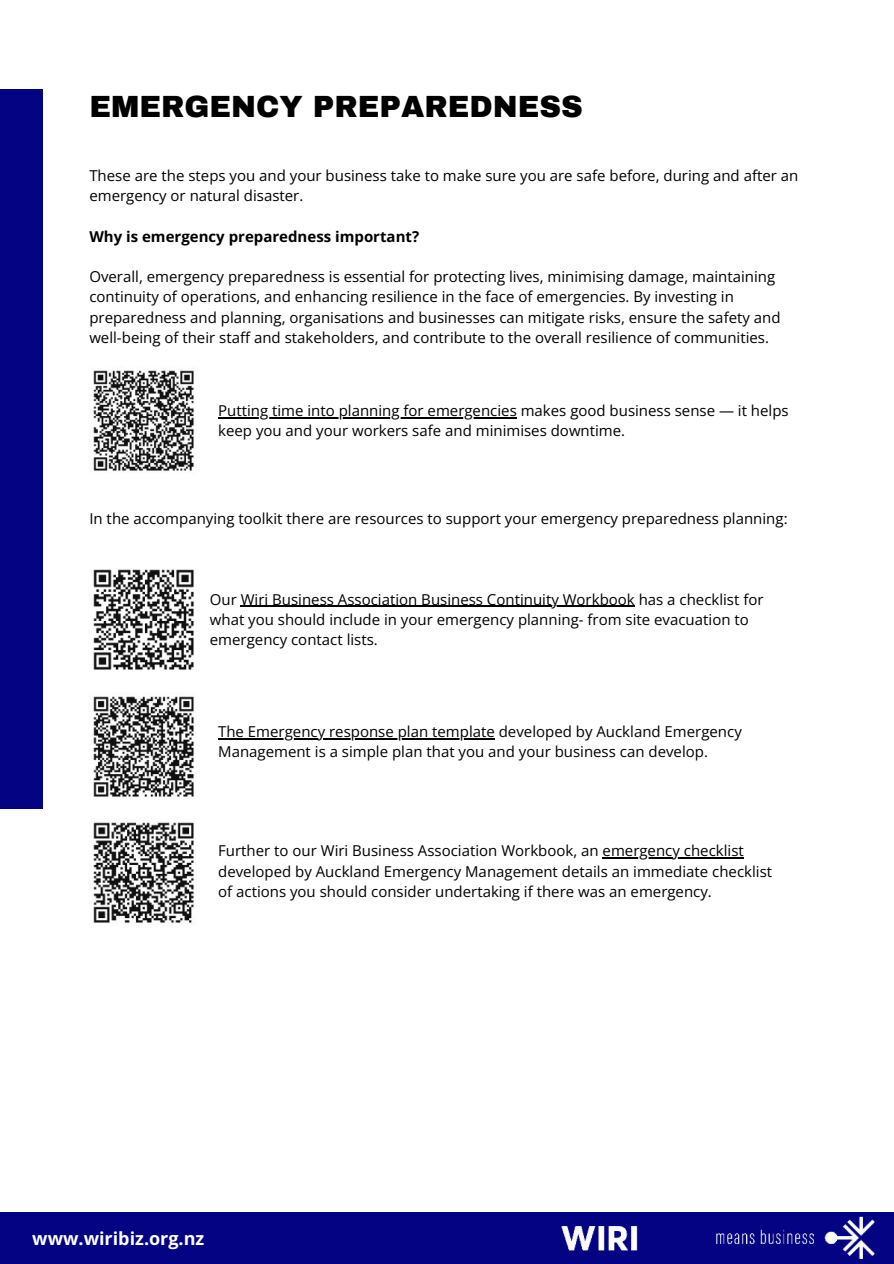
<style>
.page{position:relative;width:894px;height:1264px;background:#fff}
.page>*{position:absolute;margin:0;border:0;box-sizing:border-box;transform-origin:0 0}
.t1{font:900 30px "Archivo";color:#000}
.t2{font:700 18px "Open Sans";color:#fff}
.t3{font:15px/20.2px "Open Sans";color:#000}
.t4{font:700 15px "Open Sans";color:#000}
</style>
<div class="page">
<div style="left:0;top:89px;width:43px;height:719px;background:#030383"></div>
<img style="left:93px;top:370px;width:101px;height:102px">
<hr style="left:218px;top:417px;width:298px;height:1px;background:#000">
<img style="left:93px;top:696px;width:101px;height:102px">
<hr style="left:218px;top:738px;width:277px;height:1px;background:#000">
<hr style="left:602px;top:857px;width:141px;height:1px;background:#000">
<img style="left:93px;top:822px;width:101px;height:103px">
<img style="left:93px;top:569px;width:101px;height:101px">
<hr style="left:241px;top:606px;width:393px;height:1px;background:#000">
<div style="left:0;top:1212px;width:893px;height:51px;background:#030383"></div>
<img style="left:561px;top:1216px;width:314px;height:42px">
<h1 class="t1" style="left:89px;top:88px;width:495px">EMERGENCY PREPAREDNESS</h1>
<p class="t3" style="left:89px;top:165px;width:710px">These are the steps you and your business take to make sure you are safe before, during and after an emergency or natural disaster.</p>
<p class="t4" style="left:89px;top:226px;width:331px">Why is emergency preparedness important?</p>
<p class="t3" style="left:89px;top:266px;width:692px">Overall, emergency preparedness is essential for protecting lives, minimising damage, maintaining continuity of operations, and enhancing resilience in the face of emergencies. By investing in preparedness and planning, organisations and businesses can mitigate risks, ensure the safety and well-being of their staff and stakeholders, and contribute to the overall resilience of communities.</p>
<p class="t3" style="left:218px;top:400px;width:572px">Putting time into planning for emergencies makes good business sense — it helps keep you and your workers safe and minimises downtime.</p>
<p class="t3" style="left:89px;top:508px;width:699px">In the accompanying toolkit there are resources to support your emergency preparedness planning:</p>
<p class="t3" style="left:210px;top:589px;width:555px">Our Wiri Business Association Business Continuity Workbook has a checklist for what you should include in your emergency planning- from site evacuation to emergency contact lists.</p>
<p class="t3" style="left:218px;top:721px;width:525px">The Emergency response plan template developed by Auckland Emergency<br>Management is a simple plan that you and your business can develop.</p>
<p class="t3" style="left:218px;top:840px;width:555px">Further to our Wiri Business Association Workbook, an emergency checklist developed by Auckland Emergency Management details an immediate checklist of actions you should consider undertaking if there was an emergency.</p>
<p class="t2" style="left:32px;top:1225px;width:173px">www.wiribiz.org.nz</p>
</div>
